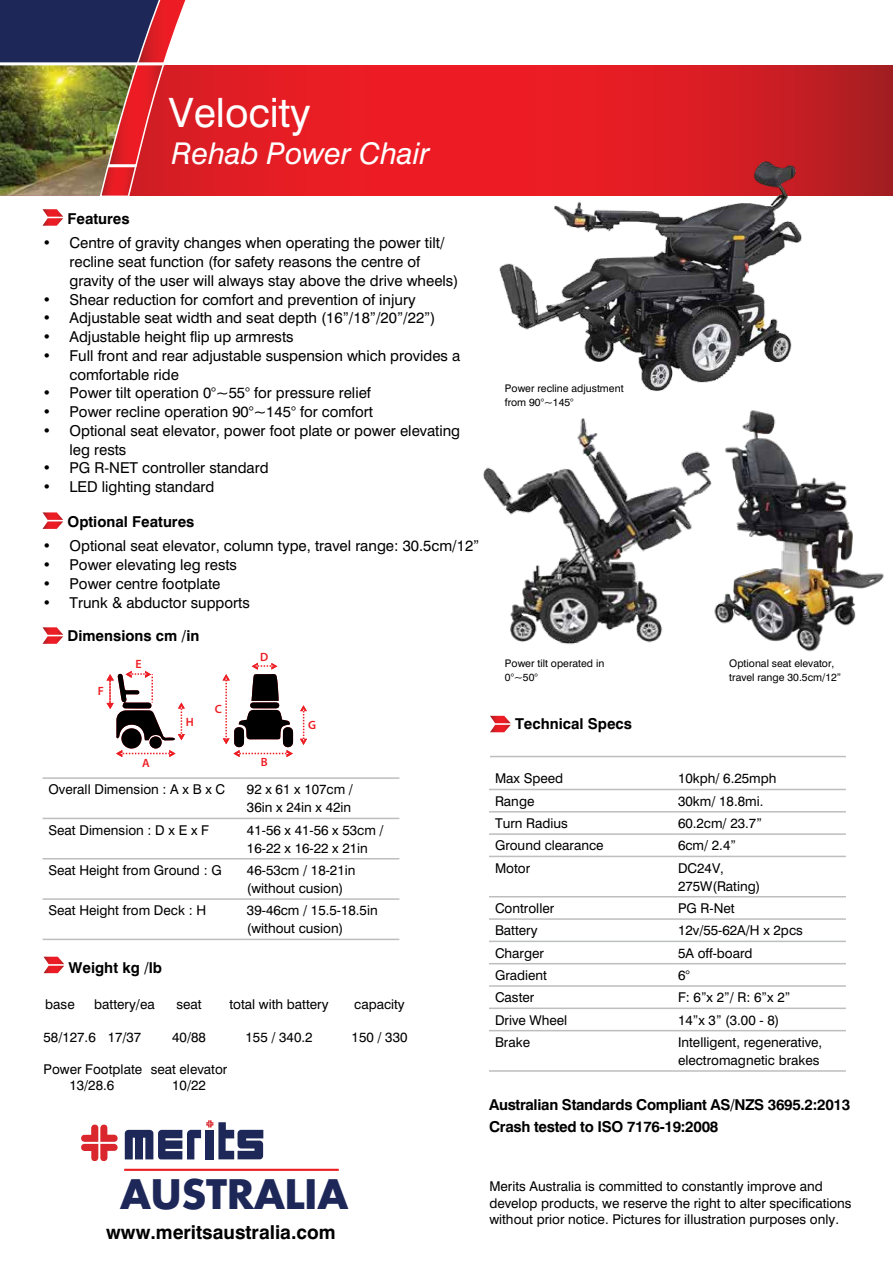
<style>
.page{position:relative;width:893px;height:1263px;background:#fff}
.page>*{position:absolute;margin:0;border:0;box-sizing:border-box;transform-origin:0 0}
.t1{font:40.5px "Swiss Roman";color:#fff}
.t2{font:700 39.6px "Futura";color:#1d2758}
.t3{font:italic 30px "Swiss";color:#fff}
.t4{font:700 19.2px "Swiss";color:#000}
.t5{font:15px/18.8px "Swiss Roman";color:#000}
.t6{font:700 15px/22.5px "Swiss";letter-spacing:-.02em;color:#000}
.t7{font:700 15px "Swiss";color:#000}
.t8{font:13.5px/18px "Swiss Roman";color:#000}
.t9{font:600 12px "Myriad Pro";color:#ed1d24}
.t10{font:10.5px/13.5px "Swiss Roman";color:#000}
.s1{font-size:18.3px;color:#fff}
</style>
<div class="page">
<svg style="left:210px;top:65px;width:683px;height:131px;background:#de1c23"></svg>
<svg style="left:43px;top:209px;width:20px;height:17px"></svg>
<hr style="left:490px;top:756px;width:356px;height:1px;background:#bcbec0">
<svg style="left:490px;top:716px;width:21px;height:16px"></svg>
<img style="left:0;top:0;width:210px;height:196px">
<hr style="left:0;top:62px;width:165px;height:3px;background:#fff">
<hr style="left:108px;top:164px;width:28px;height:3px;background:#fff">
<hr style="left:489px;top:789px;width:183px;height:1px;background:#bcbec0">
<hr style="left:672px;top:789px;width:174px;height:1px;background:#bcbec0">
<hr style="left:489px;top:811px;width:183px;height:1px;background:#bcbec0">
<hr style="left:672px;top:811px;width:174px;height:1px;background:#bcbec0">
<hr style="left:489px;top:856px;width:183px;height:1px;background:#bcbec0">
<hr style="left:672px;top:856px;width:174px;height:1px;background:#bcbec0">
<hr style="left:489px;top:896px;width:183px;height:1px;background:#bcbec0">
<hr style="left:672px;top:896px;width:174px;height:1px;background:#bcbec0">
<hr style="left:489px;top:918px;width:183px;height:2px;background:#bcbec0">
<hr style="left:672px;top:918px;width:174px;height:2px;background:#bcbec0">
<hr style="left:489px;top:941px;width:183px;height:1px;background:#bcbec0">
<hr style="left:672px;top:941px;width:174px;height:1px;background:#bcbec0">
<hr style="left:489px;top:963px;width:183px;height:1px;background:#bcbec0">
<hr style="left:672px;top:963px;width:174px;height:1px;background:#bcbec0">
<hr style="left:489px;top:985px;width:183px;height:2px;background:#bcbec0">
<hr style="left:672px;top:985px;width:174px;height:2px;background:#bcbec0">
<hr style="left:489px;top:1007px;width:183px;height:2px;background:#bcbec0">
<hr style="left:672px;top:1007px;width:174px;height:2px;background:#bcbec0">
<hr style="left:489px;top:833px;width:183px;height:2px;background:#bcbec0">
<hr style="left:672px;top:833px;width:174px;height:2px;background:#bcbec0">
<hr style="left:489px;top:1030px;width:183px;height:1px;background:#bcbec0">
<hr style="left:672px;top:1030px;width:174px;height:1px;background:#bcbec0">
<hr style="left:489px;top:1070px;width:183px;height:2px;background:#bcbec0">
<hr style="left:672px;top:1070px;width:174px;height:2px;background:#bcbec0">
<hr style="left:43px;top:818px;width:198px;height:1px;background:#bcbec0">
<hr style="left:241px;top:818px;width:158px;height:1px;background:#bcbec0">
<hr style="left:43px;top:858px;width:198px;height:1px;background:#bcbec0">
<hr style="left:241px;top:858px;width:158px;height:1px;background:#bcbec0">
<hr style="left:43px;top:898px;width:198px;height:2px;background:#bcbec0">
<hr style="left:241px;top:898px;width:158px;height:2px;background:#bcbec0">
<hr style="left:43px;top:939px;width:198px;height:1px;background:#bcbec0">
<hr style="left:241px;top:939px;width:158px;height:1px;background:#bcbec0">
<hr style="left:43px;top:777px;width:198px;height:2px;background:#bcbec0">
<hr style="left:241px;top:777px;width:158px;height:2px;background:#bcbec0">
<svg style="left:43px;top:627px;width:20px;height:17px"></svg>
<svg style="left:107px;top:663px;width:200px;height:94px"></svg>
<svg style="left:44px;top:957px;width:20px;height:16px"></svg>
<img style="left:483px;top:418px;width:225px;height:227px">
<img style="left:708px;top:410px;width:176px;height:242px">
<img style="left:460px;top:152px;width:412px;height:239px">
<svg style="left:81px;top:1124px;width:37px;height:37px"></svg>
<svg style="left:125px;top:1120px;width:138px;height:39px"></svg>
<hr style="left:124px;top:1169px;width:215px;height:2px;background:#ed1d24">
<svg style="left:43px;top:512px;width:20px;height:17px"></svg>
<h1 class="t1" style="left:169px;top:88px;width:143px">Velocity</h1>
<h3 class="t3" style="left:172px;top:135px;width:259px">Rehab Power Chair</h3>
<p class="t7" style="left:68px;top:210px;width:64px">Features</p>
<p class="t5" style="left:70px;top:233px;width:390px;text-indent:-27px">• Centre of gravity changes when operating the power tilt/ recline seat function (for safety reasons the centre of gravity of the user will always stay above the drive wheels)</p>
<p class="t5" style="left:43px;top:290px;width:375px">• Shear reduction for comfort and prevention of injury</p>
<p class="t5" style="left:43px;top:308px;width:394px">• Adjustable seat width and seat depth (16”/18”/20”/22”)</p>
<p class="t5" style="left:43px;top:327px;width:253px">• Adjustable height flip up armrests</p>
<p class="t5" style="left:70px;top:346px;width:392px;text-indent:-27px">• Full front and rear adjustable suspension which provides a comfortable ride</p>
<p class="t5" style="left:43px;top:383px;width:330px">• Power tilt operation 0°~55° for pressure relief</p>
<p class="t5" style="left:43px;top:402px;width:332px">• Power recline operation 90°~145° for comfort</p>
<p class="t5" style="left:70px;top:421px;width:392px;text-indent:-27px">• Optional seat elevator, power foot plate or power elevating leg rests</p>
<p class="t5" style="left:43px;top:458px;width:228px">• PG R-NET controller standard</p>
<p class="t5" style="left:43px;top:477px;width:173px">• LED lighting standard</p>
<p class="t7" style="left:68px;top:513px;width:128px">Optional Features</p>
<p class="t5" style="left:43px;top:537px;width:438px">• Optional seat elevator, column type, travel range: 30.5cm/12”</p>
<p class="t5" style="left:43px;top:555px;width:196px">• Power elevating leg rests</p>
<p class="t5" style="left:43px;top:574px;width:179px">• Power centre footplate</p>
<p class="t5" style="left:43px;top:593px;width:209px">• Trunk &amp; abductor supports</p>
<p class="t7" style="left:68px;top:626px;width:133px">Dimensions cm /in</p>
<p class="t9" style="left:98px;top:684px;width:8px">F</p>
<p class="t9" style="left:135px;top:657px;width:8px">E</p>
<p class="t9" style="left:215px;top:701px;width:9px">C</p>
<p class="t9" style="left:260px;top:649px;width:10px">D</p>
<p class="t9" style="left:142px;top:755px;width:9px">A</p>
<p class="t9" style="left:186px;top:715px;width:10px">H</p>
<p class="t9" style="left:308px;top:717px;width:9px">G</p>
<p class="t9" style="left:261px;top:754px;width:8px">B</p>
<p class="t8" style="left:49px;top:780px;width:178px">Overall Dimension : A x B x C</p>
<p class="t8" style="left:247px;top:780px;width:108px">92 x 61 x 107cm /<br>36in x 24in x 42in</p>
<p class="t8" style="left:49px;top:821px;width:162px">Seat Dimension : D x E x F</p>
<p class="t8" style="left:247px;top:821px;width:138px">41-56 x 41-56 x 53cm /<br>16-22 x 16-22 x 21in</p>
<p class="t8" style="left:49px;top:861px;width:175px">Seat Height from Ground : G</p>
<p class="t8" style="left:247px;top:861px;width:110px">46-53cm / 18-21in (without cusion)</p>
<p class="t8" style="left:49px;top:901px;width:159px">Seat Height from Deck : H</p>
<p class="t8" style="left:247px;top:901px;width:132px">39-46cm / 15.5-18.5in (without cusion)</p>
<p class="t7" style="left:69px;top:959px;width:95px">Weight kg /lb</p>
<p class="t8" style="left:45px;top:995px;width:31px">base</p>
<p class="t8" style="left:94px;top:995px;width:62px">battery/ea</p>
<p class="t8" style="left:176px;top:995px;width:27px">seat</p>
<p class="t8" style="left:229px;top:995px;width:101px">total with battery</p>
<p class="t8" style="left:354px;top:995px;width:52px">capacity</p>
<p class="t8" style="left:44px;top:1028px;width:99px">58/127.6 17/37</p>
<p class="t8" style="left:172px;top:1028px;width:35px">40/88</p>
<p class="t8" style="left:245px;top:1028px;width:69px">155 / 340.2</p>
<p class="t8" style="left:352px;top:1028px;width:57px">150 / 330</p>
<p class="t8" style="left:69px;top:1061px;width:159px;line-height:16.2px;text-indent:-26px">Power Footplate seat elevator<br>13/28.6</p>
<p class="t8" style="left:172px;top:1076px;width:35px">10/22</p>
<p class="t10" style="left:505px;top:382px;width:120px">Power recline adjustment from 90°~145°</p>
<p class="t10" style="left:505px;top:657px;width:101px">Power tilt operated in<br>0°~50°</p>
<p class="t10" style="left:729px;top:657px;width:113px">Optional seat elevator, travel range 30.5cm/12”</p>
<p class="t7" style="left:515px;top:715px;width:119px">Technical Specs</p>
<p class="t8" style="left:495px;top:769px;width:70px">Max Speed</p>
<p class="t8" style="left:678px;top:769px;width:100px">10kph/ 6.25mph</p>
<p class="t8" style="left:495px;top:792px;width:41px">Range</p>
<p class="t8" style="left:678px;top:792px;width:87px">30km/ 18.8mi.</p>
<p class="t8" style="left:495px;top:814px;width:74px">Turn Radius</p>
<p class="t8" style="left:678px;top:814px;width:85px">60.2cm/ 23.7”</p>
<p class="t8" style="left:495px;top:836px;width:110px">Ground clearance</p>
<p class="t8" style="left:678px;top:836px;width:59px">6cm/ 2.4”</p>
<p class="t8" style="left:495px;top:859px;width:37px">Motor</p>
<p class="t8" style="left:678px;top:859px;width:84px">DC24V,<br>275W(Rating)</p>
<p class="t8" style="left:495px;top:899px;width:61px">Controller</p>
<p class="t8" style="left:678px;top:899px;width:58px">PG R-Net</p>
<p class="t8" style="left:495px;top:921px;width:44px">Battery</p>
<p class="t8" style="left:678px;top:921px;width:126px">12v/55-62A/H x 2pcs</p>
<p class="t8" style="left:495px;top:944px;width:51px">Charger</p>
<p class="t8" style="left:678px;top:944px;width:76px">5A off-board</p>
<p class="t8" style="left:495px;top:966px;width:54px">Gradient</p>
<p class="t8" style="left:678px;top:966px;width:13px">6°</p>
<p class="t8" style="left:495px;top:988px;width:41px">Caster</p>
<p class="t8" style="left:678px;top:988px;width:114px">F: 6”x 2”/ R: 6”x 2”</p>
<p class="t8" style="left:495px;top:1011px;width:74px">Drive Wheel</p>
<p class="t8" style="left:678px;top:1011px;width:103px">14”x 3” (3.00 - 8)</p>
<p class="t8" style="left:495px;top:1033px;width:37px">Brake</p>
<p class="t8" style="left:678px;top:1033px;width:146px">Intelligent, regenerative, electromagnetic brakes</p>
<p class="t6" style="left:489px;top:1093px;width:363px">Australian Standards Compliant AS/NZS 3695.2:2013<br>Crash tested to ISO 7176-19:2008</p>
<h2 class="t2" style="left:120px;top:1166px;width:230px">AUSTRALIA</h2>
<h3 class="t4" style="left:106px;top:1220px;width:242px">www.meritsaustralia.com<span class="s1">u</span></h3>
<p class="t8" style="left:489px;top:1178px;width:364px;line-height:16.2px">Merits Australia is committed to constantly improve and develop products, we reserve the right to alter specifications without prior notice. Pictures for illustration purposes only.</p>
</div>
